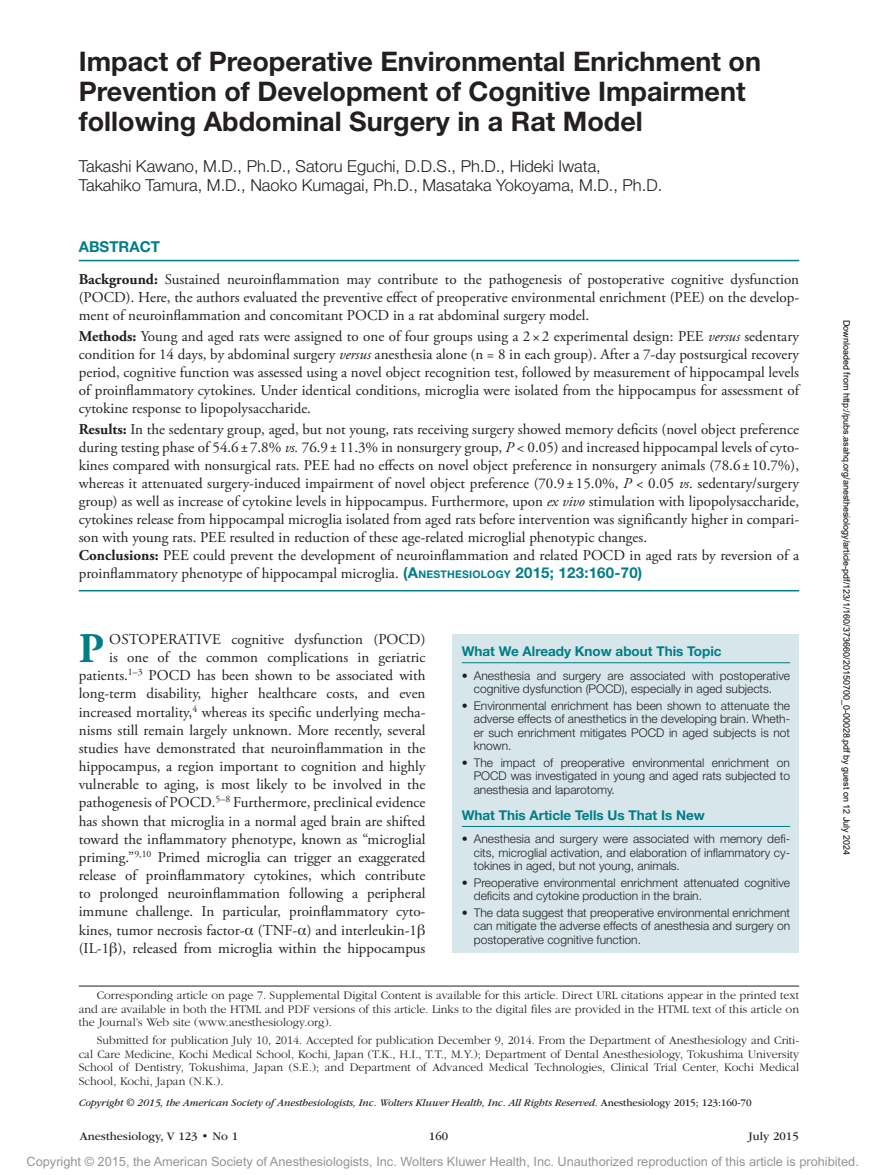
<style>
.page{position:relative;width:878px;height:1175px;background:#fff}
.page>*{position:absolute;margin:0;border:0;box-sizing:border-box;transform-origin:0 0}
.t1{font:700 42.15px "Adobe Garamond Pro";color:#007d88}
.t2{font:700 27px/30px "Helvetica Neue LT Std";color:#231f20}
.t3{font:300 16.5px/19.5px "Helvetica Neue LT Std";color:#231f20}
.t4{font:15px/18.1px "Adobe Garamond Pro";color:#231f20;text-align:justify}
.t5{font:700 15px "Helvetica Neue LT Std";color:#007d88}
.t6{font:700 13.5px "Helvetica Neue LT Std";color:#007d88}
.t7{font:12.75px "Arial MT Std";color:#939598}
.t8{font:300 12px/13.5px "Helvetica Neue LT Std";color:#231f20;text-align:justify}
.t9{font:300 12px/13.5px "ITC Garamond Std";color:#231f20;text-align:justify}
.t10{font:12px "ITC Garamond Std";color:#231f20}
.t11{font:italic 10.5px "ITC Garamond Std";letter-spacing:-.01em;color:#231f20}
.t12{font:9px "Arial";color:#000}
.s1{font-weight:700}
.s2{font-style:italic}
.s3{font-family:"Helvetica Neue LT Std";font-weight:700;color:#007d88}
.s4{font-family:"Helvetica Neue LT Std";font-weight:700;font-size:10.5px;color:#007d88}
.s5{font-family:"Gandhari Unicode"}
.s6{font-style:normal}
</style>
<div class="page">
<div style="left:452px;top:635px;width:347px;height:317px;background:#d6e6ea"></div>
<hr style="left:462px;top:662px;width:328px;height:1px;background:#007d88">
<hr style="left:462px;top:826px;width:328px;height:1px;background:#007d88">
<hr style="left:79px;top:260px;width:720px;height:1px;background:#007d88">
<hr style="left:79px;top:590px;width:720px;height:1px;background:#007d88">
<hr style="left:79px;top:985px;width:720px;height:1px;background:#231f20">
<h2 class="t2" style="left:79px;top:46px;width:683px">Impact of Preoperative Environmental Enrichment on<br>Prevention of Development of Cognitive Impairment following Abdominal Surgery in a Rat Model</h2>
<p class="t3" style="left:79px;top:156px;width:585px">Takashi Kawano, M.D., Ph.D., Satoru Eguchi, D.D.S., Ph.D., Hideki Iwata,<br>Takahiko Tamura, M.D., Naoko Kumagai, Ph.D., Masataka Yokoyama, M.D., Ph.D.</p>
<p class="t5" style="left:79px;top:238px;width:83px">ABSTRACT</p>
<p class="t4" style="left:79px;top:270px;width:721px"><span class="s1">Background:</span> Sustained neuroinflammation may contribute to the pathogenesis of postoperative cognitive dysfunction (POCD). Here, the authors evaluated the preventive effect of preoperative environmental enrichment (PEE) on the develop&shy;ment of neuroinflammation and concomitant POCD in a rat abdominal surgery model.</p>
<p class="t4" style="left:79px;top:327px;width:722px"><span class="s1">Methods:</span> Young and aged rats were assigned to one of four groups using a 2 ×2 experimental design: PEE <span class="s2">versus</span> sedentary condition for 14 days, by abdominal surgery <span class="s2">versus</span> anesthesia alone (n = 8 in each group). After a 7-day postsurgical recovery period, cognitive function was assessed using a novel object recognition test, followed by measurement of hippocampal levels of proinflammatory cytokines. Under identical conditions, microglia were isolated from the hippocampus for assessment of cytokine response to lipopolysaccharide.</p>
<p class="t4" style="left:79px;top:420px;width:722px;text-align:left"><span class="s1">Results:</span> In the sedentary group, aged, but not young, rats receiving surgery showed memory deficits (novel object preference during testing phase of 54.6 ± 7.8% <span class="s2">vs.</span> 76.9±11.3% in nonsurgery group, <span class="s2">P</span> &lt; 0.05) and increased hippocampal levels of cyto&shy;kines compared with nonsurgical rats. PEE had no effects on novel object preference in nonsurgery animals (78.6± 10.7%), whereas it attenuated surgery-induced impairment of novel object preference (70.9± 15.0%, <span class="s2">P</span> &lt; 0.05 <span class="s2">vs</span>. sedentary/surgery group) as well as increase of cytokine levels in hippocampus. Furthermore, upon <span class="s2">ex vivo</span> stimulation with lipopolysaccharide, cytokines release from hippocampal microglia isolated from aged rats before intervention was significantly higher in compari&shy;son with young rats. PEE resulted in reduction of these age-related microglial phenotypic changes.<br><span class="s1">Conclusions:</span> PEE could prevent the development of neuroinflammation and related POCD in aged rats by reversion of a proinflammatory phenotype of hippocampal microglia. <span class="s3">(A</span><span class="s4">NESTHESIOLOGY</span> <span class="s3">2015; 123:160-70)</span></p>
<p class="t4" style="left:79px;top:631px;width:348px;text-align:right">OSTOPERATIVE cognitive dysfunction (POCD)<br>is one of the common complications in geriatric patients.<sup>1–3</sup> POCD has been shown to be associated with long-term disability, higher healthcare costs, and even increased mortality,<sup>4</sup> whereas its specific underlying mecha&shy;nisms still remain largely unknown. More recently, several studies have demonstrated that neuroinflammation in the hippocampus, a region important to cognition and highly vulnerable to aging, is most likely to be involved in the pathogenesis of POCD.<sup>5–8</sup> Furthermore, preclinical evidence has shown that microglia in a normal aged brain are shifted toward the inflammatory phenotype, known as “microglial priming.”<sup>9,10</sup> Primed microglia can trigger an exaggerated release of proinflammatory cytokines, which contribute to prolonged neuroinflammation following a peripheral immune challenge. In particular, proinflammatory cyto&shy;kines, tumor necrosis factor-<span class="s5">α</span> (TNF-<span class="s5">α</span>) and interleukin-1<span class="s5">β </span>(IL-1<span class="s5">β</span>), released from microglia within the hippocampus</p>
<h1 class="t1" style="left:79px;top:624px;width:27px">P</h1>
<p class="t6" style="left:462px;top:643px;width:261px">What We Already Know about This Topic</p>
<p class="t8" style="left:462px;top:668px;width:330px;text-align:center">• Anesthesia and surgery are associated with postoperative cognitive dysfunction (POCD), especially in aged subjects.</p>
<p class="t8" style="left:473px;top:698px;width:318px;text-indent:-12px">• Environmental enrichment has been shown to attenuate the adverse effects of anesthetics in the developing brain. Wheth&shy;er such enrichment mitigates POCD in aged subjects is not known.</p>
<p class="t8" style="left:473px;top:755px;width:318px;text-indent:-12px">• The impact of preoperative environmental enrichment on POCD was investigated in young and aged rats subjected to anesthesia and laparotomy.</p>
<p class="t6" style="left:462px;top:806px;width:244px">What This Article Tells Us That Is New</p>
<p class="t8" style="left:474px;top:832px;width:318px;text-indent:-12px">• Anesthesia and surgery were associated with memory defi&shy;cits, microglial activation, and elaboration of inflammatory cy&shy;tokines in aged, but not young, animals.</p>
<p class="t8" style="left:474px;top:875px;width:318px;text-indent:-12px">• Preoperative environmental enrichment attenuated cognitive deficits and cytokine production in the brain.</p>
<p class="t8" style="left:474px;top:905px;width:318px;text-indent:-12px">• The data suggest that preoperative environmental enrichment can mitigate the adverse effects of anesthesia and surgery on postoperative cognitive function.</p>
<p class="t9" style="left:79px;top:988px;width:722px;text-indent:18px">Corresponding article on page 7. Supplemental Digital Content is available for this article. Direct URL citations appear in the printed text and are available in both the HTML and PDF versions of this article. Links to the digital files are provided in the HTML text of this article on the Journal’s Web site (www.anesthesiology.org).</p>
<p class="t9" style="left:79px;top:1033px;width:722px;text-indent:18px">Submitted for publication July 10, 2014. Accepted for publication December 9, 2014. From the Department of Anesthesiology and Criti&shy;cal Care Medicine, Kochi Medical School, Kochi, Japan (T.K., H.I., T.T., M.Y.); Department of Dental Anesthesiology, Tokushima University School of Dentistry, Tokushima, Japan (S.E.); and Department of Advanced Medical Technologies, Clinical Trial Center, Kochi Medical School, Kochi, Japan (N.K.).</p>
<p class="t11" style="left:79px;top:1096px;width:674px">Copyright © 2015, the American Society of Anesthesiologists, Inc. Wolters Kluwer Health, Inc. All Rights Reserved. <span class="s6">Anesthesiology 2015; 123:160-70</span></p>
<p class="t10" style="left:80px;top:1130px;width:160px">Anesthesiology, V 123 • No 1</p>
<p class="t10" style="left:429px;top:1130px;width:21px">160</p>
<p class="t10" style="left:748px;top:1130px;width:52px">July 2015</p>
<p class="t12" style="left:850px;top:320px;width:537px;rotate:90deg">Downloaded from http://pubs.asahq.org/anesthesiology/article-pdf/123/1/160/373660/20150700_0-00028.pdf by guest on 12 July 2024</p>
<p class="t7" style="left:27px;top:1154px;width:833px">Copyright © 2015, the American Society of Anesthesiologists, Inc. Wolters Kluwer Health, Inc. Unauthorized reproduction of this article is prohibited.</p>
</div>
